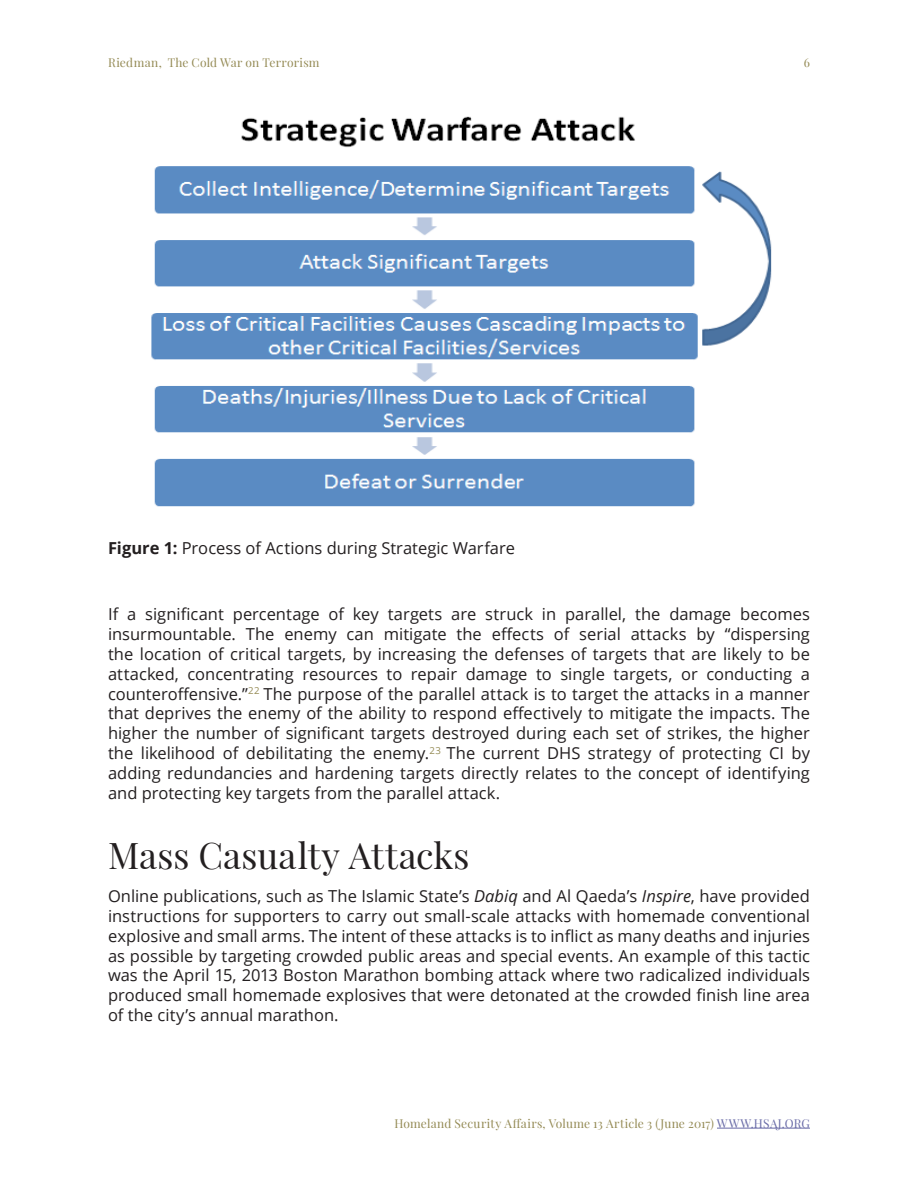
<style>
.page{position:relative;width:918px;height:1188px;background:#fff}
.page>*{position:absolute;margin:0;border:0;box-sizing:border-box;transform-origin:0 0}
.Heading_1{font:36px "Playfair Display";color:#231f20}
.t1{font:16.5px/19.8px "Open Sans";color:#231f20;text-align:justify}
.t2{font:12px "Playfair Display";letter-spacing:.015em;color:#948a54}
.s1{font-weight:700}
.s2{font-style:italic}
.s3{color:#696ba7}
</style>
<div class="page">
<hr style="left:717px;top:1128px;width:93px;height:1px;background:#696ba7">
<img style="left:151px;top:116px;width:621px;height:391px">
<p class="t2" style="left:108px;top:55px;width:213px">Riedman, The Cold War on Terrorism</p>
<p class="t2" style="left:804px;top:55px;width:8px">6</p>
<p class="t1" style="left:108px;top:537px;width:409px"><span class="s1">Figure 1:</span> Process of Actions during Strategic Warfare</p>
<p class="t1" style="left:108px;top:604px;width:704px">If a significant percentage of key targets are struck in parallel, the damage becomes insurmountable. The enemy can mitigate the effects of serial attacks by “dispersing the location of critical targets, by increasing the defenses of targets that are likely to be attacked, concentrating resources to repair damage to single targets, or conducting a counteroffensive.”<sup>22</sup> The purpose of the parallel attack is to target the attacks in a manner that deprives the enemy of the ability to respond effectively to mitigate the impacts. The higher the number of significant targets destroyed during each set of strikes, the higher the likelihood of debilitating the enemy.<sup>23</sup> The current DHS strategy of protecting CI by adding redundancies and hardening targets directly relates to the concept of identifying and protecting key targets from the parallel attack.</p>
<h1 class="Heading_1" style="left:108px;top:833px;width:363px">Mass Casualty Attacks</h1>
<p class="t1" style="left:108px;top:886px;width:704px">Online publications, such as The Islamic State’s <span class="s2">Dabiq</span> and Al Qaeda’s <span class="s2">Inspire</span>, have provided instructions for supporters to carry out small-scale attacks with homemade conventional explosive and small arms. The intent of these attacks is to inflict as many deaths and injuries as possible by targeting crowded public areas and special events. An example of this tactic was the April 15, 2013 Boston Marathon bombing attack where two radicalized individuals produced small homemade explosives that were detonated at the crowded finish line area of the city’s annual marathon.</p>
<p class="t2" style="left:394px;top:1116px;width:417px">Homeland Security Affairs, Volume 13 Article 3 (June 2017) <span class="s3">WWW.HSAJ.ORG</span></p>
</div>
